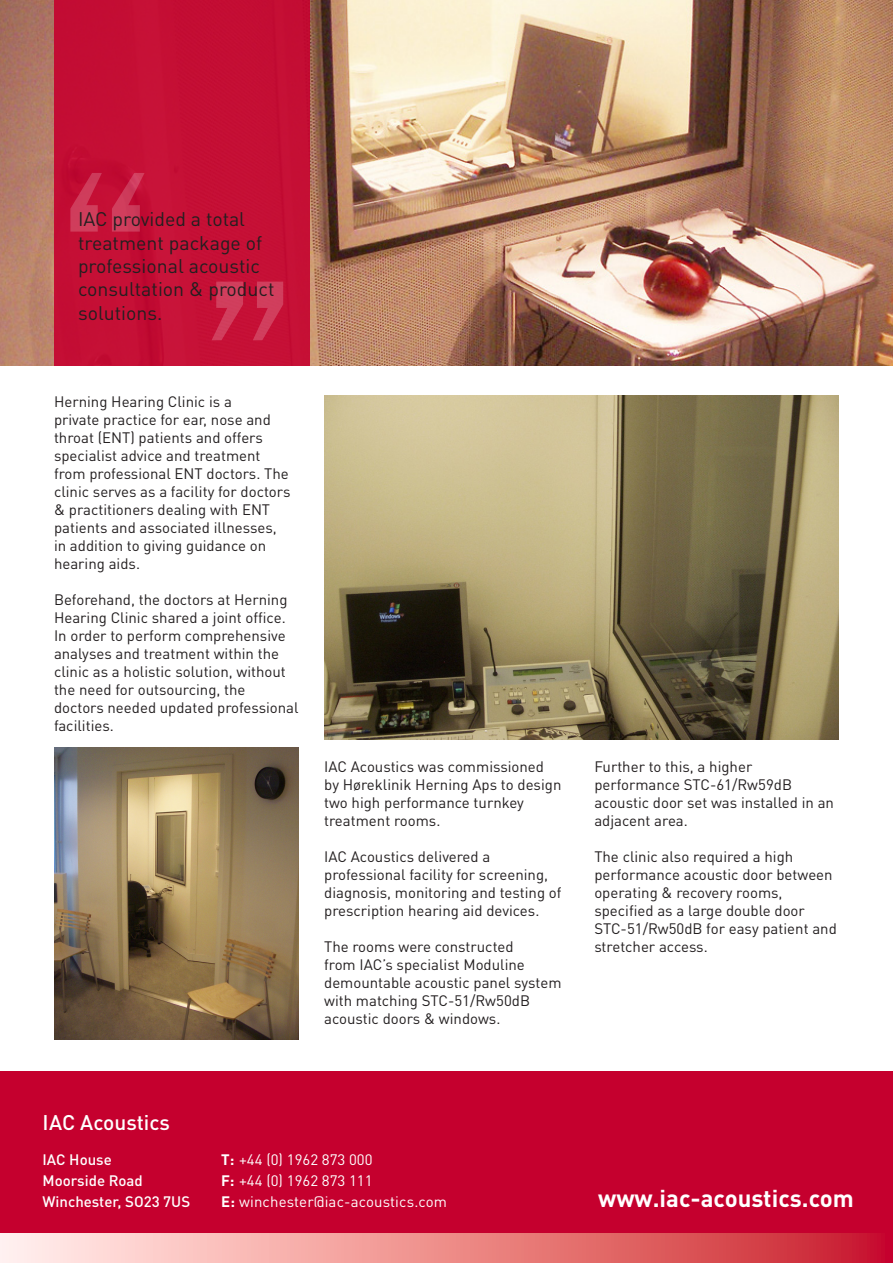
<style>
.page{position:relative;width:893px;height:1263px;background:#fff}
.page>*{position:absolute;margin:0;border:0;box-sizing:border-box;transform-origin:0 0}
.t1{font:700 24px "DIN Pro";color:#fff}
.t2{font:500 21px "DIN Pro";color:#fff}
.t3{font:19.5px/23.4px "DIN Pro";color:#231f20}
.t4{font:15px/18px "DIN Pro";color:#231f20}
.t5{font:15px "DIN Pro";color:#fff}
.t6{font:500 15px "DIN Pro";color:#fff}
.s1{font-weight:700}
</style>
<div class="page">
<div style="left:0;top:1071px;width:893px;height:192px;background:#c5002e"></div>
<img style="left:0;top:0;width:893px;height:366px">
<div style="left:54px;top:0;width:255px;height:366px;background:#c50f35"></div>
<svg style="left:70px;top:173px;width:75px;height:59px"></svg>
<svg style="left:212px;top:282px;width:71px;height:58px"></svg>
<img style="left:54px;top:747px;width:245px;height:292px">
<img style="left:324px;top:395px;width:515px;height:344px">
<div style="left:0;top:1233px;width:893px;height:30px;background:linear-gradient(to right,#fff6ed,#cc1d29)"></div>
<p class="t3" style="left:78px;top:207px;width:198px">IAC provided a total treatment package of professional acoustic consultation &amp; product solutions.</p>
<p class="t4" style="left:54px;top:392px;width:238px">Herning Hearing Clinic is a<br>private practice for ear, nose and throat (ENT) patients and offers specialist advice and treatment from professional ENT doctors. The clinic serves as a facility for doctors &amp; practitioners dealing with ENT patients and associated illnesses, in addition to giving guidance on hearing aids.</p>
<p class="t4" style="left:54px;top:590px;width:246px">Beforehand, the doctors at Herning<br>Hearing Clinic shared a joint office.<br>In order to perform comprehensive analyses and treatment within the clinic as a holistic solution, without the need for outsourcing, the doctors needed updated professional facilities.</p>
<p class="t4" style="left:324px;top:757px;width:239px">IAC Acoustics was commissioned by Høreklinik Herning Aps to design two high performance turnkey treatment rooms.</p>
<p class="t4" style="left:324px;top:847px;width:239px">IAC Acoustics delivered a professional facility for screening, diagnosis, monitoring and testing of prescription hearing aid devices.</p>
<p class="t4" style="left:324px;top:937px;width:239px">The rooms were constructed<br>from IAC’s specialist Moduline demountable acoustic panel system with matching STC-51/Rw50dB acoustic doors &amp; windows.</p>
<p class="t4" style="left:594px;top:757px;width:241px">Further to this, a higher performance STC-61/Rw59dB acoustic door set was installed in an adjacent area.</p>
<p class="t4" style="left:594px;top:847px;width:244px">The clinic also required a high performance acoustic door between operating &amp; recovery rooms, specified as a large double door<br>STC-51/Rw50dB for easy patient and stretcher access.</p>
<p class="t2" style="left:43px;top:1108px;width:129px">IAC Acoustics</p>
<p class="t6" style="left:43px;top:1149px;width:71px">IAC House</p>
<p class="t6" style="left:43px;top:1170px;width:102px">Moorside Road</p>
<p class="t6" style="left:43px;top:1191px;width:149px">Winchester, SO23 7US</p>
<p class="t5" style="left:221px;top:1149px;width:153px"><span class="s1">T:</span> +44 (0) 1962 873 000</p>
<p class="t5" style="left:221px;top:1170px;width:153px"><span class="s1">F:</span> +44 (0) 1962 873 111</p>
<p class="t5" style="left:221px;top:1191px;width:227px"><span class="s1">E:</span> winchester@iac-acoustics.com</p>
<p class="t1" style="left:598px;top:1182px;width:257px">www.iac-acoustics.com</p>
</div>
